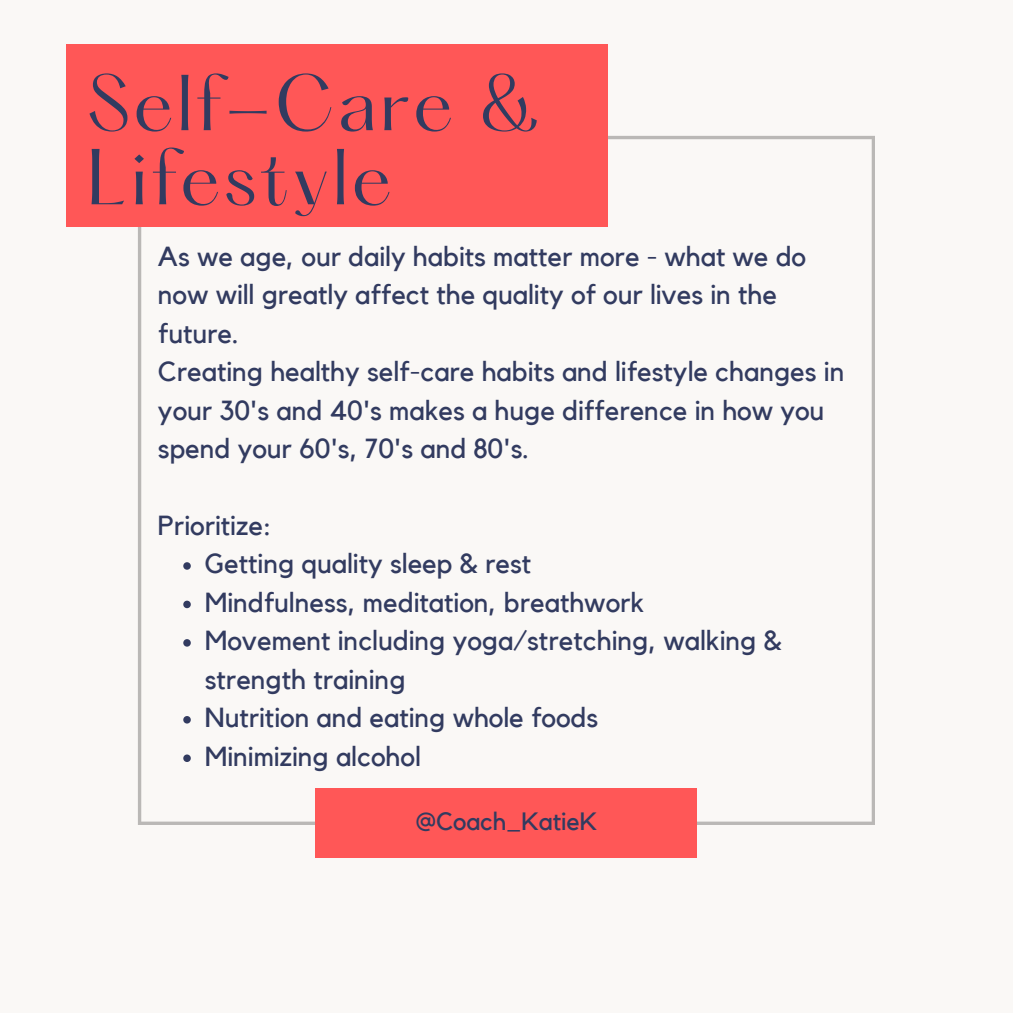
<style>
.page{position:relative;width:1013px;height:1013px;background:#fff}
.page>*{position:absolute;margin:0;border:0;box-sizing:border-box;transform-origin:0 0}
.t1{font:69.12px/74px "Hatton";letter-spacing:.045em;color:#323b60}
.t2{font:27.5px/38.5px "Kollektif";color:#323b60}
.t3{font:25px "Kollektif";color:#323b60}
</style>
<div class="page">
<div style="left:0;top:0;width:1012px;height:1012px;background:#faf8f6"></div>
<svg style="left:138px;top:136px;width:737px;height:689px"></svg>
<div style="left:315px;top:788px;width:382px;height:70px;background:#ff5757"></div>
<svg style="left:183px;top:562px;width:8px;height:7px"></svg>
<svg style="left:183px;top:600px;width:8px;height:8px"></svg>
<svg style="left:183px;top:639px;width:8px;height:7px"></svg>
<svg style="left:183px;top:716px;width:8px;height:7px"></svg>
<svg style="left:183px;top:754px;width:8px;height:8px"></svg>
<div style="left:66px;top:44px;width:542px;height:183px;background:#ff5757"></div>
<p class="t1" style="left:87px;top:74px;width:455px">Self-Care &amp;<br>Lifestyle</p>
<h1 class="t2" style="left:158px;top:238px;width:649px">As we age, our daily habits matter more - what we do now will greatly affect the quality of our lives in the future.</h1>
<p class="t2" style="left:158px;top:353px;width:688px">Creating healthy self-care habits and lifestyle changes in your 30's and 40's makes a huge difference in how you spend your 60's, 70's and 80's.</p>
<p class="t2" style="left:158px;top:507px;width:115px">Prioritize:</p>
<p class="t2" style="left:205px;top:545px;width:328px">Getting quality sleep &amp; rest</p>
<p class="t2" style="left:205px;top:584px;width:441px">Mindfulness, meditation, breathwork</p>
<p class="t2" style="left:205px;top:622px;width:578px">Movement including yoga/stretching, walking &amp; strength training</p>
<p class="t2" style="left:205px;top:699px;width:395px">Nutrition and eating whole foods</p>
<p class="t2" style="left:205px;top:738px;width:218px">Minimizing alcohol</p>
<p class="t3" style="left:416px;top:810px;width:183px">@Coach_KatieK</p>
</div>
